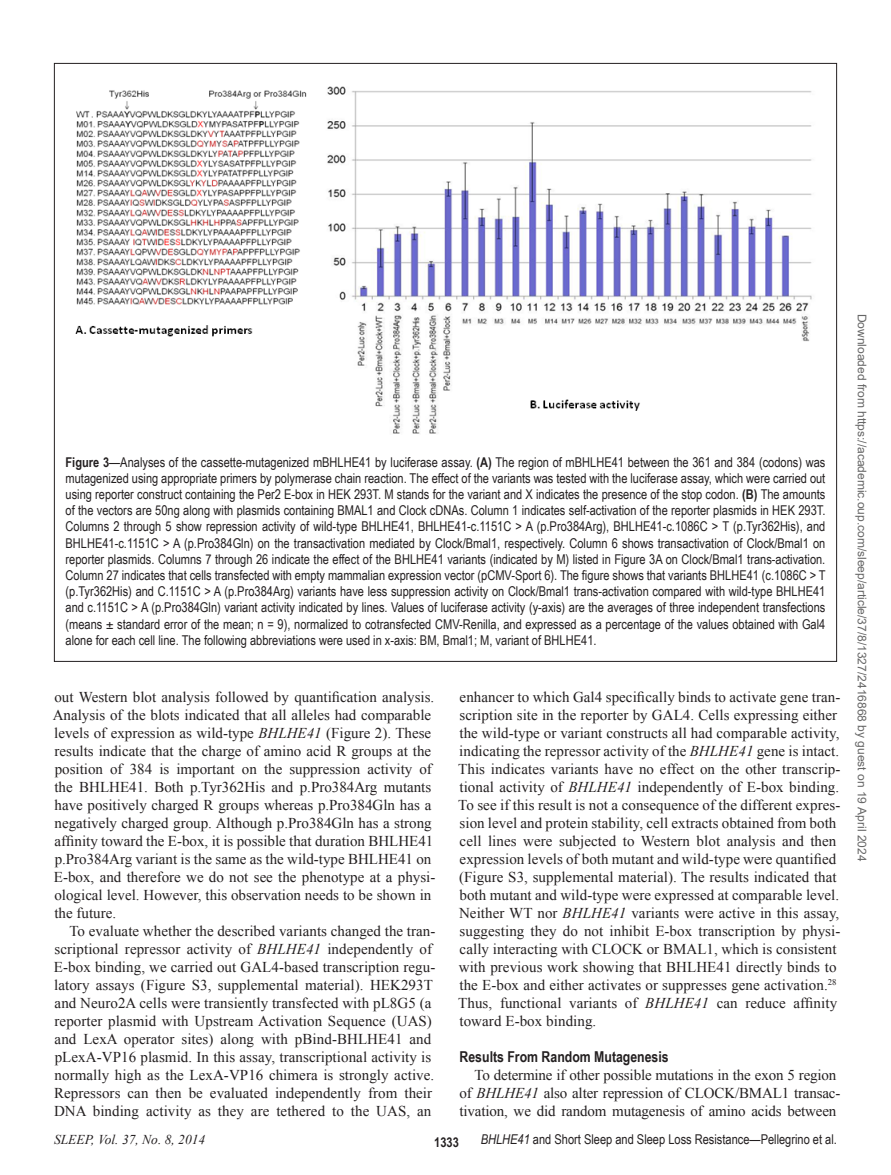
<style>
.page{position:relative;width:891px;height:1175px;background:#fff}
.page>*{position:absolute;margin:0;border:0;box-sizing:border-box;transform-origin:0 0}
.t1{font:15px/18px "Times New Roman";letter-spacing:.005em;color:#231f20}
.t2{font:700 15px "Arial Narrow";color:#231f20}
.t3{font:13.5px/16.2px "Arial Narrow";color:#231f20;text-align:justify}
.t4{font:italic 13.5px "Times New Roman";color:#231f20}
.t5{font:700 13.5px "Arial Narrow";color:#231f20}
.t6{font:12px "Arial";color:#666}
.s1{font-weight:700}
.s2{font-style:italic}
</style>
<div class="page">
<img style="left:75px;top:86px;width:737px;height:348px">
<p class="t3" style="left:66px;top:453px;width:762px"><span class="s1">Figure 3</span>—Analyses of the cassette-mutagenized mBHLHE41 by luciferase assay. <span class="s1">(A)</span> The region of mBHLHE41 between the 361 and 384 (codons) was mutagenized using appropriate primers by polymerase chain reaction. The effect of the variants was tested with the luciferase assay, which were carried out using reporter construct containing the Per2 E-box in HEK 293T. M stands for the variant and X indicates the presence of the stop codon. <span class="s1">(B)</span> The amounts of the vectors are 50ng along with plasmids containing BMAL1 and Clock cDNAs. Column 1 indicates self-activation of the reporter plasmids in HEK 293T.<br>Columns 2 through 5 show repression activity of wild-type BHLHE41, BHLHE41-c.1151C &gt; A (p.Pro384Arg), BHLHE41-c.1086C &gt; T (p.Tyr362His), and BHLHE41-c.1151C &gt; A (p.Pro384Gln) on the transactivation mediated by Clock/Bmal1, respectively. Column 6 shows transactivation of Clock/Bmal1 on reporter plasmids. Columns 7 through 26 indicate the effect of the BHLHE41 variants (indicated by M) listed in Figure 3A on Clock/Bmal1 trans-activation.<br>Column 27 indicates that cells transfected with empty mammalian expression vector (pCMV-Sport 6). The figure shows that variants BHLHE41 (c.1086C &gt; T (p.Tyr362His) and C.1151C &gt; A (p.Pro384Arg) variants have less suppression activity on Clock/Bmal1 trans-activation compared with wild-type BHLHE41 and c.1151C &gt; A (p.Pro384Gln) variant activity indicated by lines. Values of luciferase activity (y-axis) are the averages of three independent transfections (means ± standard error of the mean; n = 9), normalized to cotransfected CMV-Renilla, and expressed as a percentage of the values obtained with Gal4 alone for each cell line. The following abbreviations were used in x-axis: BM, Bmal1; M, variant of BHLHE41.</p>
<p class="t1" style="left:53px;top:688px;width:384px">out Western blot analysis followed by quantification analysis.<br>Analysis of the blots indicated that all alleles had comparable levels of expression as wild-type <span class="s2">BHLHE41</span> (Figure 2). These results indicate that the charge of amino acid R groups at the position of 384 is important on the suppression activity of the BHLHE41. Both p.Tyr362His and p.Pro384Arg mutants have positively charged R groups whereas p.Pro384Gln has a negatively charged group. Although p.Pro384Gln has a strong affinity toward the E-box, it is possible that duration BHLHE41 p.Pro384Arg variant is the same as the wild-type BHLHE41 on E-box, and therefore we do not see the phenotype at a physi&shy;ological level. However, this observation needs to be shown in the future.</p>
<p class="t1" style="left:54px;top:922px;width:383px;text-indent:15px">To evaluate whether the described variants changed the tran&shy;scriptional repressor activity of <span class="s2">BHLHE41</span> independently of E-box binding, we carried out GAL4-based transcription regu&shy;latory assays (Figure S3, supplemental material). HEK293T and Neuro2A cells were transiently transfected with pL8G5 (a reporter plasmid with Upstream Activation Sequence (UAS) and LexA operator sites) along with pBind-BHLHE41 and pLexA-VP16 plasmid. In this assay, transcriptional activity is normally high as the LexA-VP16 chimera is strongly active.<br>Repressors can then be evaluated independently from their DNA binding activity as they are tethered to the UAS, an</p>
<p class="t1" style="left:458px;top:688px;width:384px">enhancer to which Gal4 specifically binds to activate gene tran&shy;scription site in the reporter by GAL4. Cells expressing either the wild-type or variant constructs all had comparable activity, indicating the repressor activity of the <span class="s2">BHLHE41</span> gene is intact.<br>This indicates variants have no effect on the other transcrip&shy;tional activity of <span class="s2">BHLHE41</span> independently of E-box binding.<br>To see if this result is not a consequence of the different expres&shy;sion level and protein stability, cell extracts obtained from both cell lines were subjected to Western blot analysis and then expression levels of both mutant and wild-type were quantified (Figure S3, supplemental material). The results indicated that both mutant and wild-type were expressed at comparable level.<br>Neither WT nor <span class="s2">BHLHE41</span> variants were active in this assay, suggesting they do not inhibit E-box transcription by physi&shy;cally interacting with CLOCK or BMAL1, which is consistent with previous work showing that BHLHE41 directly binds to the E-box and either activates or suppresses gene activation.<sup>28<br></sup>Thus, functional variants of <span class="s2">BHLHE41</span> can reduce affinity toward E-box binding.</p>
<p class="t2" style="left:460px;top:1045px;width:211px">Results From Random Mutagenesis</p>
<p class="t1" style="left:460px;top:1066px;width:382px;text-indent:15px">To determine if other possible mutations in the exon 5 region of <span class="s2">BHLHE41</span> also alter repression of CLOCK/BMAL1 transac&shy;tivation, we did random mutagenesis of amino acids between</p>
<p class="t4" style="left:54px;top:1130px;width:153px">SLEEP, Vol. 37, No. 8, 2014</p>
<p class="t5" style="left:434px;top:1132px;width:26px">1333</p>
<p class="t3" style="left:481px;top:1130px;width:358px"><span class="s2">BHLHE41</span> and Short Sleep and Sleep Loss Resistance—Pellegrino et al.</p>
<p class="t6" style="left:866px;top:314px;width:549px;rotate:90deg">Downloaded from https://academic.oup.com/sleep/article/37/8/1327/2416868 by guest on 19 April 2024</p>
</div>
